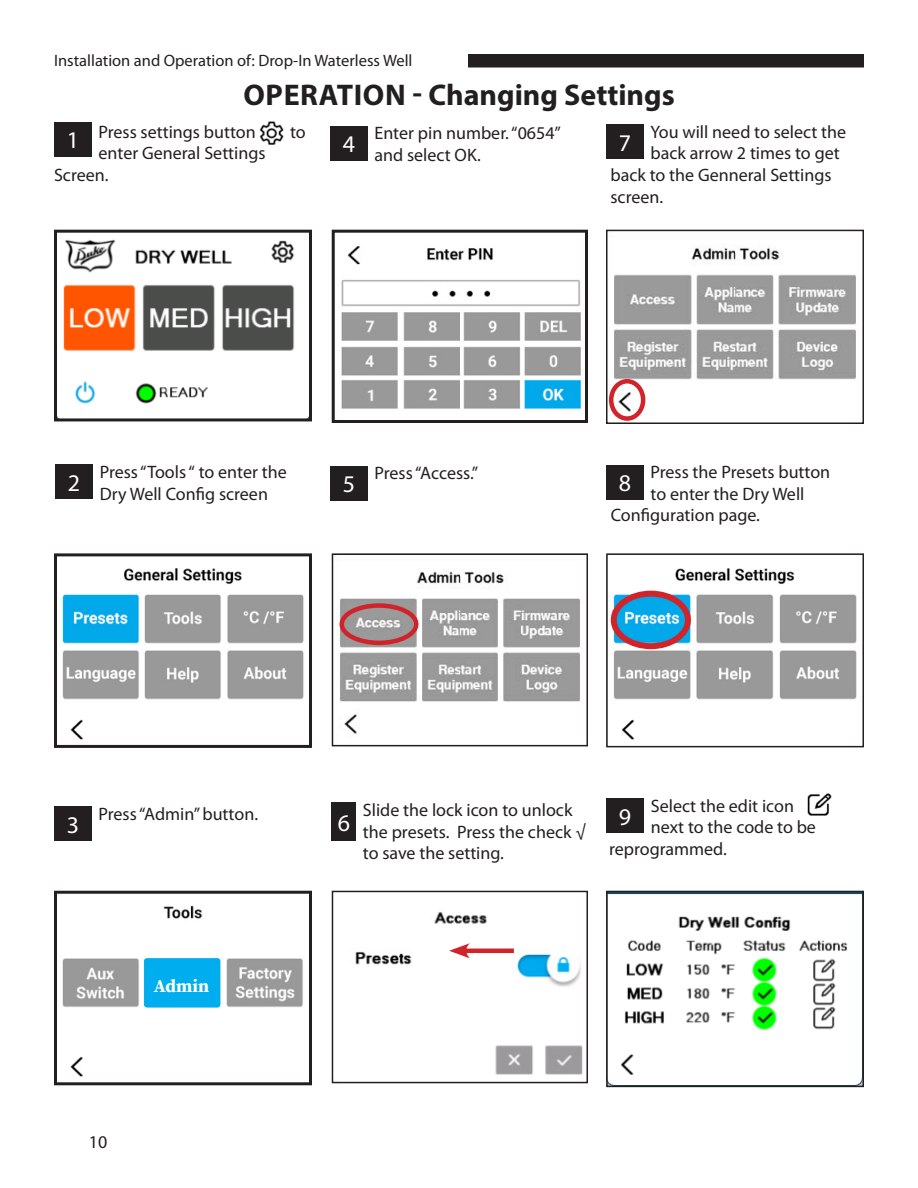
<style>
.page{position:relative;width:918px;height:1188px;background:#fff}
.page>*{position:absolute;margin:0;border:0;box-sizing:border-box;transform-origin:0 0}
.t1{font:700 30px "Myriad Pro";color:#231f20}
.t2{font:24px "Myriad Pro";color:#fff}
.t3{font:18px/21.6px "Myriad Pro";color:#231f20}
.t4{font:18px "Source Serif Variable";color:#fff}
.t5{font:16.5px "Myriad Pro";color:#231f20}
</style>
<div class="page">
<div style="left:468px;top:54px;width:396px;height:14px;background:#231f20"></div>
<img style="left:259px;top:121px;width:25px;height:24px">
<img style="left:62px;top:568px;width:242px;height:172px">
<div style="left:54px;top:553px;width:258px;height:195px;border:3px solid #231f20"></div>
<img style="left:63px;top:239px;width:232px;height:165px">
<div style="left:54px;top:230px;width:258px;height:191px;border:3px solid #231f20"></div>
<img style="left:341px;top:245px;width:240px;height:165px">
<div style="left:332px;top:230px;width:256px;height:193px;border:3px solid #231f20"></div>
<img style="left:62px;top:905px;width:241px;height:172px">
<div style="left:54px;top:891px;width:258px;height:194px;border:3px solid #231f20"></div>
<div style="left:144px;top:958px;width:76px;height:50px;background:#00aeef;border-radius:3px"></div>
<div style="left:330px;top:466px;width:38px;height:35px;background:#231f20"></div>
<img style="left:339px;top:571px;width:242px;height:163px">
<div style="left:332px;top:553px;width:256px;height:193px;border:2px solid #231f20"></div>
<div style="left:340px;top:603px;width:79px;height:42px;border:4px solid #d1232a;border-radius:50%"></div>
<div style="left:332px;top:803px;width:24px;height:38px;background:#231f20"></div>
<img style="left:355px;top:912px;width:228px;height:163px">
<div style="left:332px;top:891px;width:256px;height:192px;border:2px solid #231f20"></div>
<hr style="left:462px;top:949px;width:52px;height:4px;background:#d1232a">
<svg style="left:449px;top:943px;width:21px;height:15px"></svg>
<img style="left:807px;top:793px;width:25px;height:23px">
<img style="left:609px;top:894px;width:252px;height:190px">
<div style="left:606px;top:891px;width:258px;height:196px;border:2px solid #231f20"></div>
<img style="left:610px;top:568px;width:247px;height:172px">
<div style="left:606px;top:553px;width:258px;height:194px;border:2px solid #231f20"></div>
<div style="left:606px;top:124px;width:38px;height:35px;background:#231f20"></div>
<div style="left:606px;top:465px;width:38px;height:35px;background:#231f20"></div>
<div style="left:606px;top:798px;width:38px;height:35px;background:#231f20"></div>
<img style="left:609px;top:247px;width:247px;height:174px">
<div style="left:606px;top:230px;width:258px;height:194px;border:2px solid #231f20"></div>
<div style="left:609px;top:379px;width:36px;height:42px;border:4px solid #d1232a;border-radius:50%"></div>
<div style="left:611px;top:591px;width:80px;height:58px;border:6px solid #d1232a;border-radius:50%"></div>
<div style="left:54px;top:122px;width:38px;height:35px;background:#231f20"></div>
<div style="left:55px;top:464px;width:38px;height:35px;background:#231f20"></div>
<div style="left:54px;top:806px;width:38px;height:35px;background:#231f20"></div>
<div style="left:330px;top:126px;width:38px;height:35px;background:#231f20"></div>
<p class="t5" style="left:54px;top:51px;width:360px">Installation and Operation of: Drop-In Waterless Well</p>
<p class="t1" style="left:244px;top:76px;width:433px">OPERATION - Changing Settings</p>
<p class="t3" style="left:99px;top:121px;width:159px">Press settings button</p>
<p class="t3" style="left:290px;top:121px;width:17px">to</p>
<p class="t3" style="left:54px;top:142px;width:213px;text-indent:45px">enter General Settings<br>Screen.</p>
<p class="t3" style="left:651px;top:121px;width:197px">You will need to select the</p>
<p class="t3" style="left:651px;top:142px;width:191px">back arrow 2 times to get</p>
<p class="t3" style="left:610px;top:164px;width:223px">back to the Genneral Settings</p>
<p class="t3" style="left:610px;top:185px;width:54px">screen.</p>
<p class="t3" style="left:375px;top:122px;width:188px">Enter pin number. “0654” and select OK.</p>
<p class="t2" style="left:67px;top:126px;width:14px">1</p>
<p class="t2" style="left:619px;top:128px;width:14px">7</p>
<p class="t2" style="left:343px;top:129px;width:14px">4</p>
<p class="t2" style="left:68px;top:468px;width:14px">2</p>
<p class="t3" style="left:100px;top:461px;width:189px">Press “Tools “ to enter the<br>Dry Well Config screen</p>
<p class="t2" style="left:343px;top:469px;width:14px">5</p>
<p class="t3" style="left:375px;top:462px;width:105px">Press “Access.”</p>
<p class="t3" style="left:651px;top:461px;width:181px">Press the Presets button</p>
<p class="t3" style="left:651px;top:483px;width:155px">to enter the Dry Well</p>
<p class="t3" style="left:611px;top:504px;width:151px">Configuration page.</p>
<p class="t2" style="left:619px;top:468px;width:14px">8</p>
<p class="t2" style="left:67px;top:810px;width:14px">3</p>
<p class="t3" style="left:99px;top:803px;width:161px">Press “Admin” button.</p>
<p class="t4" style="left:154px;top:974px;width:57px">Admin</p>
<p class="t3" style="left:89px;top:1130px;width:20px">10</p>
<p class="t2" style="left:338px;top:808px;width:14px">6</p>
<p class="t3" style="left:363px;top:799px;width:224px">Slide the lock icon to unlock the presets. Press the check √ to save the setting.</p>
<p class="t3" style="left:651px;top:795px;width:145px">Select the edit icon</p>
<p class="t3" style="left:651px;top:816px;width:167px">next to the code to be</p>
<p class="t3" style="left:609px;top:838px;width:119px">reprogrammed.</p>
<p class="t2" style="left:619px;top:802px;width:14px">9</p>
</div>
